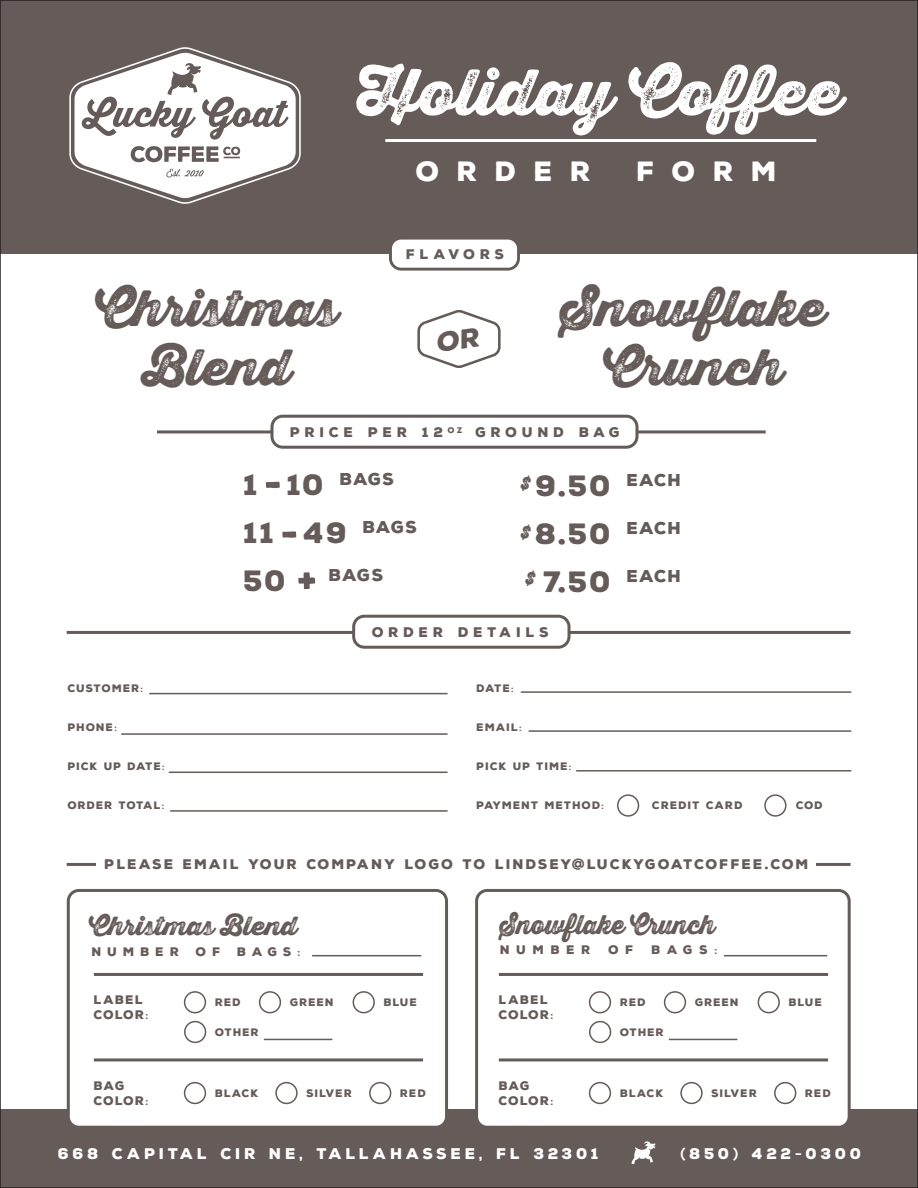
<style>
.page{position:relative;width:918px;height:1188px;background:#fff}
.page>*{position:absolute;margin:0;border:0;box-sizing:border-box;transform-origin:0 0}
.t1{font:63px "Thirsty Rough Blk Two";color:#fff}
.t2{font:49.5px/59.4px "Thirsty Rough Blk Two";color:#655b58;text-align:center}
.t3{font:900 28.5px/48px "Nexa Rust Sans";letter-spacing:.065em;color:#655b58}
.t4{font:900 27px "Nexa Rust Sans";letter-spacing:.65em;color:#fff}
.t5{font:26.1px "Thirsty Rough Blk Two";color:#655b58;scale:.89 1}
.t6{font:25.5px "Thirsty Rough Blk Two";color:#655b58}
.t7{font:18.45px "Thirsty Rough Blk Two";color:#655b58}
.t8{font:900 16.65px "Nexa Rust Sans";letter-spacing:.045em;color:#655b58}
.t9{font:900 15px "Nexa Rust Sans";letter-spacing:.25em;color:#fff}
.t10{font:900 13.5px "Nexa Rust Sans";letter-spacing:.15em;color:#655b58}
.t11{font:900 13.5px "Nexa Rust Sans";letter-spacing:.35em;color:#655b58}
.t12{font:900 13.5px "Nexa Rust Sans";letter-spacing:.335em;color:#655b58}
.t13{font:900 12px/15px "Nexa Rust Sans";letter-spacing:.1em;color:#655b58}
.t14{font:900 12px/15px "Nexa Rust Sans";letter-spacing:.06em;color:#655b58}
.t15{font:900 10.5px "Nexa Rust Sans";letter-spacing:.1em;color:#655b58}
.s1{font-size:28.5px}
.s2{font-family:"Nexa";font-weight:700}
</style>
<div class="page">
<hr style="left:67px;top:863px;width:784px;height:3px;background:#655b58">
<div style="left:96px;top:852px;width:720px;height:27px;background:#fff"></div>
<hr style="left:157px;top:430px;width:609px;height:3px;background:#655b58">
<div style="left:0;top:1109px;width:918px;height:79px;background:#655b58"></div>
<div style="left:0;top:0;width:918px;height:254px;background:#655b58"></div>
<svg style="left:69px;top:47px;width:232px;height:157px"></svg>
<svg style="left:631px;top:1141px;width:25px;height:23px"></svg>
<hr style="left:385px;top:139px;width:431px;height:3px;background:#fff">
<div style="left:272px;top:416px;width:365px;height:31px;background:#fff;border-radius:11px"></div>
<div style="left:270px;top:415px;width:369px;height:34px;border:3px solid #655b58;border-radius:11px"></div>
<div style="left:390px;top:238px;width:129px;height:31px;background:#fff;border-radius:11px"></div>
<div style="left:389px;top:237px;width:131px;height:34px;border:3px solid #655b58;border-radius:11px"></div>
<div style="left:68px;top:890px;width:379px;height:237px;background:#fff;border-radius:11px"></div>
<div style="left:67px;top:889px;width:381px;height:240px;border:3px solid #655b58;border-radius:11px"></div>
<div style="left:477px;top:890px;width:372px;height:237px;background:#fff;border-radius:11px"></div>
<div style="left:475px;top:889px;width:376px;height:240px;border:3px solid #655b58;border-radius:11px"></div>
<div style="left:617px;top:794px;width:22px;height:23px;border:2px solid #655b58;border-radius:50%"></div>
<div style="left:764px;top:794px;width:23px;height:23px;border:2px solid #655b58;border-radius:50%"></div>
<hr style="left:67px;top:631px;width:784px;height:3px;background:#655b58">
<hr style="left:94px;top:1058px;width:329px;height:3px;background:#655b58">
<hr style="left:94px;top:973px;width:329px;height:3px;background:#655b58">
<hr style="left:149px;top:693px;width:299px;height:1px;background:#655b58">
<hr style="left:121px;top:733px;width:327px;height:2px;background:#655b58">
<hr style="left:169px;top:772px;width:279px;height:1px;background:#655b58">
<hr style="left:170px;top:810px;width:278px;height:2px;background:#655b58">
<hr style="left:521px;top:691px;width:330px;height:2px;background:#655b58">
<hr style="left:529px;top:730px;width:322px;height:2px;background:#655b58">
<hr style="left:576px;top:770px;width:275px;height:2px;background:#655b58">
<div style="left:354px;top:616px;width:215px;height:31px;background:#fff;border-radius:11px"></div>
<div style="left:352px;top:615px;width:219px;height:34px;border:3px solid #655b58;border-radius:11px"></div>
<div style="left:184px;top:991px;width:22px;height:22px;border:2px solid #655b58;border-radius:50%"></div>
<hr style="left:264px;top:1039px;width:68px;height:1px;background:#655b58">
<div style="left:184px;top:1021px;width:22px;height:22px;border:2px solid #655b58;border-radius:50%"></div>
<div style="left:259px;top:991px;width:22px;height:22px;border:2px solid #655b58;border-radius:50%"></div>
<div style="left:353px;top:991px;width:22px;height:22px;border:2px solid #655b58;border-radius:50%"></div>
<div style="left:184px;top:1082px;width:22px;height:22px;border:2px solid #655b58;border-radius:50%"></div>
<div style="left:275px;top:1082px;width:23px;height:22px;border:2px solid #655b58;border-radius:50%"></div>
<div style="left:369px;top:1082px;width:22px;height:22px;border:2px solid #655b58;border-radius:50%"></div>
<hr style="left:499px;top:1058px;width:329px;height:3px;background:#655b58">
<hr style="left:499px;top:973px;width:329px;height:3px;background:#655b58">
<div style="left:589px;top:991px;width:22px;height:22px;border:2px solid #655b58;border-radius:50%"></div>
<hr style="left:669px;top:1039px;width:68px;height:1px;background:#655b58">
<div style="left:589px;top:1021px;width:22px;height:22px;border:2px solid #655b58;border-radius:50%"></div>
<div style="left:664px;top:991px;width:22px;height:22px;border:2px solid #655b58;border-radius:50%"></div>
<div style="left:758px;top:991px;width:22px;height:22px;border:2px solid #655b58;border-radius:50%"></div>
<div style="left:589px;top:1082px;width:22px;height:22px;border:2px solid #655b58;border-radius:50%"></div>
<div style="left:680px;top:1082px;width:23px;height:22px;border:2px solid #655b58;border-radius:50%"></div>
<div style="left:774px;top:1082px;width:22px;height:22px;border:2px solid #655b58;border-radius:50%"></div>
<svg style="left:266px;top:482px;width:14px;height:6px"></svg>
<svg style="left:282px;top:531px;width:14px;height:7px"></svg>
<svg style="left:298px;top:572px;width:17px;height:17px"></svg>
<hr style="left:724px;top:955px;width:103px;height:1px;background:#655b58">
<hr style="left:312px;top:955px;width:109px;height:1px;background:#655b58">
<svg style="left:417px;top:310px;width:84px;height:58px"></svg>
<h1 class="t1" style="left:356px;top:43px;width:487px">Holiday Coffee</h1>
<h3 class="t4" style="left:416px;top:153px;width:176px">ORDER</h3>
<h3 class="t4" style="left:637px;top:153px;width:142px">FORM</h3>
<p class="t12" style="left:406px;top:245px;width:100px">FLAVORS</p>
<h2 class="t2" style="left:95px;top:278px;width:244px">Christmas<br>Blend</h2>
<h2 class="t2" style="left:561px;top:278px;width:266px">Snowflake<br>Crunch</h2>
<p class="t11" style="left:290px;top:423px;width:331px">PRICE PER 12 <sup>OZ</sup> GROUND BAG</p>
<h3 class="t8" style="left:244px;top:468px;width:152px"><span class="s1">1 10</span> BAGS</h3>
<h3 class="t3" style="left:244px;top:509px;width:175px">11 49 <sup>BAGS<br></sup>50</h3>
<h3 class="t8" style="left:329px;top:564px;width:56px">BAGS</h3>
<h3 class="t3" style="left:535px;top:462px;width:148px;text-align:justify">9.50 <sup>EACH </sup>8.50 <sup>EACH </sup>7.50 <sup>EACH</sup></h3>
<h3 class="t7" style="left:521px;top:469px;width:11px">$</h3>
<h3 class="t7" style="left:521px;top:518px;width:11px">$</h3>
<h3 class="t7" style="left:526px;top:564px;width:11px">$</h3>
<p class="t15" style="left:68px;top:681px;width:77px">CUSTOMER<span class="s2">:</span></p>
<p class="t15" style="left:68px;top:720px;width:51px">PHONE<span class="s2">:</span></p>
<p class="t15" style="left:68px;top:759px;width:99px">PICK UP DATE<span class="s2">:</span></p>
<p class="t15" style="left:68px;top:798px;width:98px">ORDER TOTAL<span class="s2">:</span></p>
<p class="t11" style="left:372px;top:623px;width:178px">ORDER DETAILS</p>
<p class="t15" style="left:477px;top:681px;width:39px">DATE<span class="s2">:</span></p>
<p class="t15" style="left:477px;top:720px;width:47px">EMAIL<span class="s2">:</span></p>
<p class="t15" style="left:477px;top:759px;width:96px">PICK UP TIME<span class="s2">:</span></p>
<p class="t15" style="left:477px;top:798px;width:129px">PAYMENT METHOD<span class="s2">:</span></p>
<p class="t15" style="left:652px;top:798px;width:92px">CREDIT CARD</p>
<p class="t15" style="left:796px;top:798px;width:28px">COD</p>
<p class="t10" style="left:105px;top:855px;width:706px">PLEASE EMAIL YOUR COMPANY LOGO TO LINDSEY@LUCKYGOATCOFFEE.COM</p>
<h3 class="t6" style="left:89px;top:907px;width:210px">Christmas Blend</h3>
<h3 class="t5" style="left:500px;top:904px;width:243px">Snowflake Crunch</h3>
<p class="t13" style="left:92px;top:944px;width:89px">NUMBER</p>
<p class="t13" style="left:196px;top:944px;width:26px">O F</p>
<p class="t13" style="left:237px;top:944px;width:65px">BAGS<span class="s2">:</span></p>
<p class="t13" style="left:500px;top:943px;width:92px">NUMBER</p>
<p class="t13" style="left:608px;top:943px;width:27px">O F</p>
<p class="t13" style="left:652px;top:943px;width:67px">BAGS<span class="s2">:</span></p>
<p class="t13" style="left:94px;top:992px;width:56px">LABEL<br>COLOR<span class="s2">:</span></p>
<p class="t15" style="left:215px;top:995px;width:27px">RED</p>
<p class="t15" style="left:215px;top:1025px;width:45px">OTHER</p>
<p class="t15" style="left:290px;top:995px;width:45px">GREEN</p>
<p class="t15" style="left:384px;top:995px;width:35px">BLUE</p>
<p class="t13" style="left:499px;top:992px;width:56px">LABEL<br>COLOR<span class="s2">:</span></p>
<p class="t15" style="left:620px;top:995px;width:27px">RED</p>
<p class="t15" style="left:620px;top:1025px;width:45px">OTHER</p>
<p class="t15" style="left:695px;top:995px;width:45px">GREEN</p>
<p class="t15" style="left:789px;top:995px;width:35px">BLUE</p>
<p class="t14" style="left:94px;top:1078px;width:56px">BAG<br>COLOR<span class="s2">:</span></p>
<p class="t15" style="left:215px;top:1086px;width:45px">BLACK</p>
<p class="t15" style="left:307px;top:1086px;width:47px">SILVER</p>
<p class="t15" style="left:400px;top:1086px;width:27px">RED</p>
<p class="t14" style="left:499px;top:1078px;width:56px">BAG<br>COLOR<span class="s2">:</span></p>
<p class="t15" style="left:620px;top:1086px;width:45px">BLACK</p>
<p class="t15" style="left:712px;top:1086px;width:47px">SILVER</p>
<p class="t15" style="left:805px;top:1086px;width:27px">RED</p>
<h3 class="t9" style="left:58px;top:1144px;width:542px">668 CAPITAL CIR NE, TALLAHASSEE, FL 32301</h3>
<h3 class="t9" style="left:681px;top:1144px;width:182px"><span class="s2">(</span>850<span class="s2">)</span> 422<span class="s2">-</span>0300</h3>
</div>
